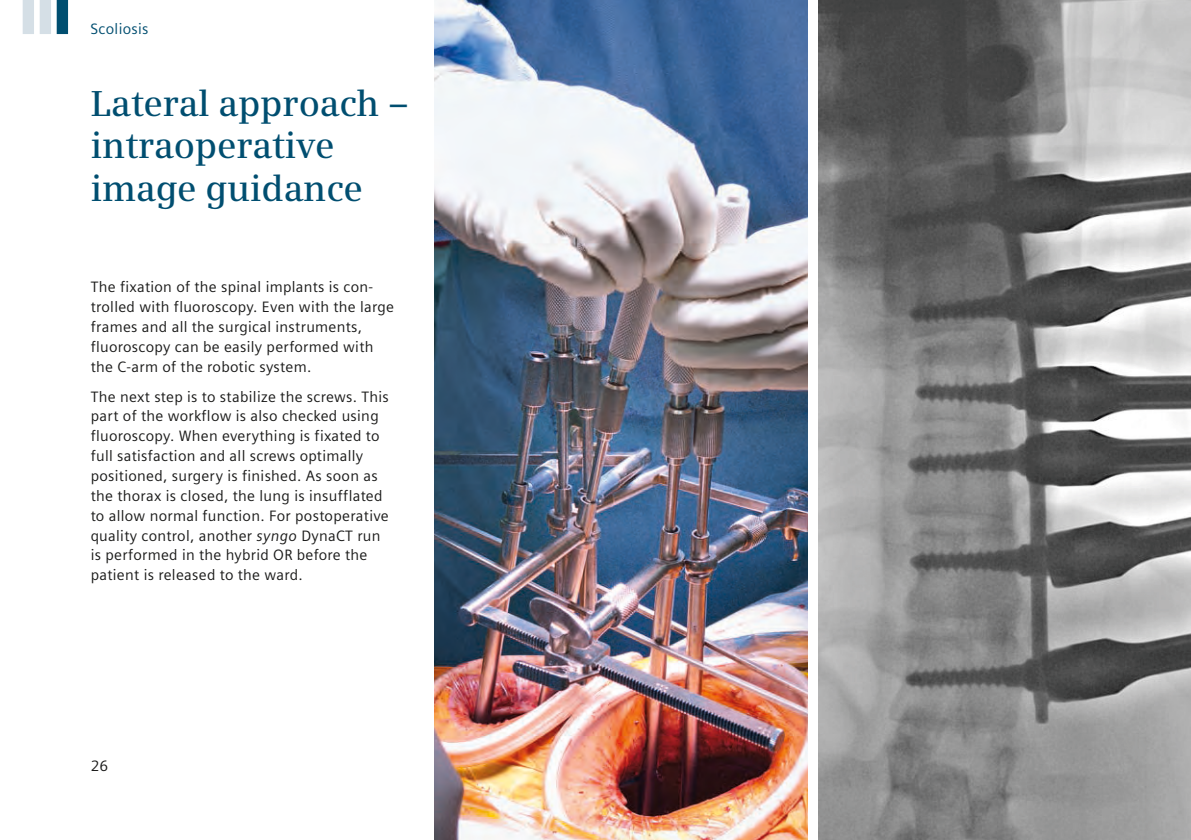
<style>
.page{position:relative;width:1191px;height:840px;background:#fff}
.page>*{position:absolute;margin:0;border:0;box-sizing:border-box;transform-origin:0 0}
.t1{font:600 36px/42.6px "Siemens Serif";letter-spacing:-.005em;color:#004e70}
.t2{font:15px/19.8px "Siemens Sans";letter-spacing:.02em;color:#1a1a19}
.t3{font:15px "Siemens Sans";letter-spacing:.02em;color:#004e70}
.s1{font-style:italic}
</style>
<div class="page">
<img style="left:818px;top:0;width:373px;height:839px">
<div style="left:23px;top:0;width:11px;height:34px;background:#d5dfe6"></div>
<div style="left:40px;top:0;width:11px;height:34px;background:#d5dfe6"></div>
<div style="left:57px;top:0;width:11px;height:34px;background:#004e70"></div>
<img style="left:435px;top:0;width:372px;height:839px">
<p class="t3" style="left:91px;top:20px;width:59px">Scoliosis</p>
<h1 class="t1" style="left:91px;top:82px;width:319px">Lateral approach – intraoperative image guidance</h1>
<p class="t2" style="left:91px;top:277px;width:305px">The fixation of the spinal implants is con&shy;trolled with fluoroscopy. Even with the large frames and all the surgical instruments, fluoroscopy can be easily performed with the C-arm of the robotic system.</p>
<p class="t2" style="left:91px;top:386px;width:300px">The next step is to stabilize the screws. This part of the workflow is also checked using fluoroscopy. When everything is fixated to full satisfaction and all screws optimally positioned, surgery is finished. As soon as the thorax is closed, the lung is insufflated to allow normal function. For postoperative quality control, another <span class="s1">syngo</span> DynaCT run is performed in the hybrid OR before the patient is released to the ward.</p>
<p class="t2" style="left:91px;top:755px;width:19px">26</p>
</div>
